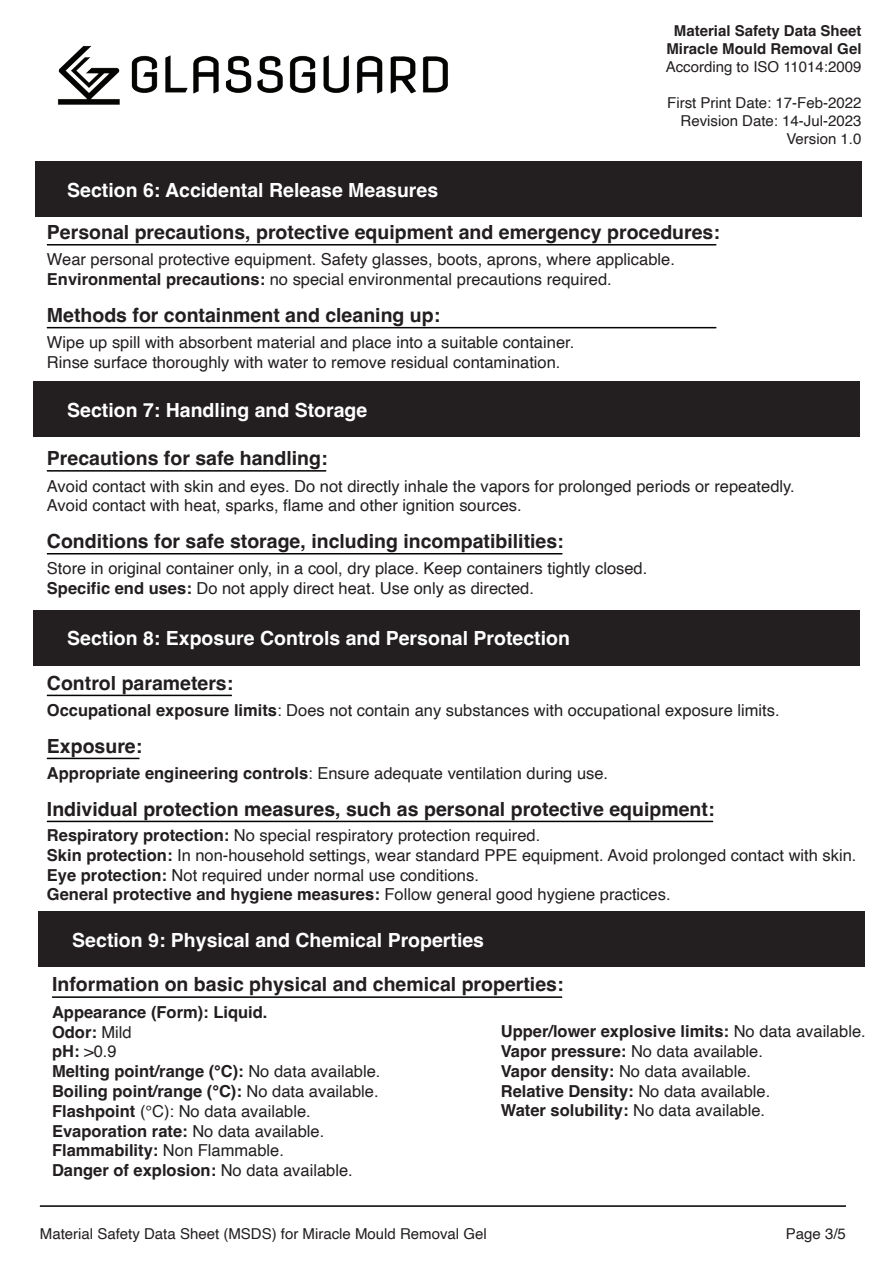
<style>
.page{position:relative;width:893px;height:1263px;background:#fff}
.page>*{position:absolute;margin:0;border:0;box-sizing:border-box;transform-origin:0 0}
.t1{font:700 19.5px "Helvetica";color:#231f20}
.t2{font:700 19.5px "Helvetica";color:#fff}
.t3{font:16.5px/19.8px "Helvetica";color:#231f20}
.t4{font:700 16.5px/19.8px "Helvetica";color:#231f20}
.t5{font:15px/18px "Helvetica";color:#231f20;text-align:right}
.t6{font:700 15px/18px "Helvetica";color:#231f20;text-align:center}
.s1{font-weight:700}
.s2{font-weight:400}
</style>
<div class="page">
<img style="left:57px;top:46px;width:391px;height:59px">
<div style="left:35px;top:161px;width:826px;height:56px;background:#231f20"></div>
<hr style="left:47px;top:244px;width:669px;height:2px;background:#040503">
<div style="left:33px;top:610px;width:827px;height:55px;background:#231f20"></div>
<hr style="left:47px;top:327px;width:669px;height:1px;background:#040503">
<div style="left:33px;top:382px;width:827px;height:55px;background:#231f20"></div>
<hr style="left:47px;top:470px;width:279px;height:2px;background:#040503">
<hr style="left:47px;top:553px;width:515px;height:1px;background:#040503">
<hr style="left:47px;top:695px;width:185px;height:1px;background:#040503">
<hr style="left:47px;top:758px;width:92px;height:1px;background:#040503">
<hr style="left:47px;top:821px;width:666px;height:1px;background:#040503">
<div style="left:38px;top:911px;width:827px;height:56px;background:#231f20"></div>
<hr style="left:52px;top:996px;width:510px;height:2px;background:#040503">
<hr style="left:40px;top:1205px;width:806px;height:2px;background:#040503">
<p class="t6" style="left:666px;top:23px;width:197px">Material Safety Data Sheet<br>Miracle Mould Removal Gel</p>
<p class="t5" style="left:666px;top:58px;width:197px">According to ISO 11014:2009</p>
<p class="t5" style="left:667px;top:94px;width:196px">First Print Date: 17-Feb-2022<br>Revision Date: 14-Jul-2023<br>Version 1.0</p>
<p class="t2" style="left:67px;top:178px;width:373px">Section 6: Accidental Release Measures</p>
<p class="t1" style="left:47px;top:220px;width:674px">Personal precautions, protective equipment and emergency procedures:</p>
<p class="t3" style="left:47px;top:250px;width:629px">Wear personal protective equipment. Safety glasses, boots, aprons, where applicable.<br><span class="s1">Environmental precautions:</span> no special environmental precautions required.</p>
<p class="t1" style="left:47px;top:303px;width:395px">Methods for containment and cleaning up:</p>
<p class="t3" style="left:47px;top:333px;width:529px">Wipe up spill with absorbent material and place into a suitable container.<br>Rinse surface thoroughly with water to remove residual contamination.</p>
<p class="t2" style="left:67px;top:398px;width:302px">Section 7: Handling and Storage</p>
<p class="t1" style="left:47px;top:446px;width:282px">Precautions for safe handling:</p>
<p class="t3" style="left:47px;top:476px;width:749px">Avoid contact with skin and eyes. Do not directly inhale the vapors for prolonged periods or repeatedly.<br>Avoid contact with heat, sparks, flame and other ignition sources.</p>
<p class="t1" style="left:47px;top:529px;width:518px">Conditions for safe storage, including incompatibilities:</p>
<p class="t3" style="left:47px;top:559px;width:602px">Store in original container only, in a cool, dry place. Keep containers tightly closed.<br><span class="s1">Specific end uses:</span> Do not apply direct heat. Use only as directed.</p>
<p class="t2" style="left:67px;top:626px;width:504px">Section 8: Exposure Controls and Personal Protection</p>
<p class="t1" style="left:47px;top:671px;width:188px">Control parameters:</p>
<p class="t3" style="left:47px;top:701px;width:734px"><span class="s1">Occupational exposure limits</span>: Does not contain any substances with occupational exposure limits.</p>
<p class="t1" style="left:47px;top:734px;width:97px">Exposure:</p>
<p class="t3" style="left:47px;top:764px;width:563px"><span class="s1">Appropriate engineering controls</span>: Ensure adequate ventilation during use.</p>
<p class="t1" style="left:47px;top:797px;width:669px">Individual protection measures, such as personal protective equipment:</p>
<p class="t3" style="left:47px;top:826px;width:811px"><span class="s1">Respiratory protection:</span> No special respiratory protection required.<br><span class="s1">Skin protection:</span> In non-household settings, wear standard PPE equipment. Avoid prolonged contact with skin.<br><span class="s1">Eye protection:</span> Not required under normal use conditions.<br><span class="s1">General protective and hygiene measures:</span> Follow general good hygiene practices.</p>
<p class="t2" style="left:72px;top:928px;width:413px">Section 9: Physical and Chemical Properties</p>
<p class="t1" style="left:52px;top:972px;width:513px">Information on basic physical and chemical properties:</p>
<p class="t4" style="left:52px;top:1004px;width:330px">Appearance (Form): Liquid.<br>Odor: <span class="s2">Mild<br></span>pH: <span class="s2">&gt;0.9<br></span>Melting point/range (°C): <span class="s2">No data available.<br></span>Boiling point/range (°C): <span class="s2">No data available.<br></span>Flashpoint <span class="s2">(°C): No data available.<br></span>Evaporation rate: <span class="s2">No data available.<br></span>Flammability: <span class="s2">Non Flammable.<br></span>Danger of explosion: <span class="s2">No data available.</span></p>
<p class="t4" style="left:501px;top:1023px;width:366px">Upper/lower explosive limits: <span class="s2">No data available.<br></span>Vapor pressure: <span class="s2">No data available.<br></span>Vapor density: <span class="s2">No data available.<br></span>Relative Density: <span class="s2">No data available.<br></span>Water solubility: <span class="s2">No data available.</span></p>
<p class="t5" style="left:40px;top:1225px;width:448px">Material Safety Data Sheet (MSDS) for Miracle Mould Removal Gel</p>
<p class="t5" style="left:786px;top:1225px;width:62px">Page 3/5</p>
</div>
